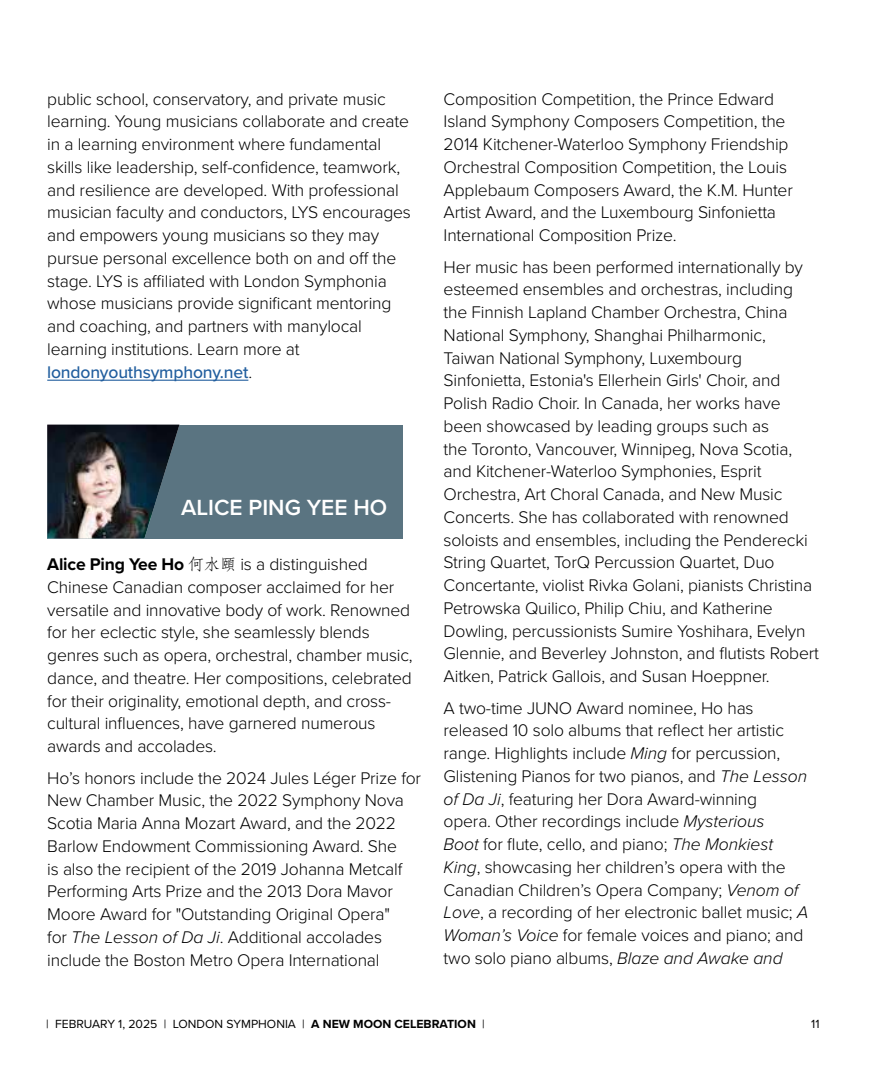
<style>
.page{position:relative;width:882px;height:1071px;background:#fff}
.page>*{position:absolute;margin:0;border:0;box-sizing:border-box;transform-origin:0 0}
.t1{font:600 22.75px "Proxima Nova";color:#fff}
.t2{font:300 17.5px/22.8px "Proxima Nova";letter-spacing:-.01em;color:#000}
.t3{font:12.25px "Proxima Nova";color:#000}
.s1{font-weight:500;color:#215e9e}
.s2{font-weight:700}
.s3{font-family:"Adobe Fangsong Std";font-weight:400;font-size:15.75px}
.s4{font-style:italic}
</style>
<div class="page">
<hr style="left:47px;top:380px;width:201px;height:1px;background:#215e9e">
<div style="left:47px;top:425px;width:356px;height:114px;background:#5a7481"></div>
<img style="left:47px;top:425px;width:132px;height:114px">
<p class="t2" style="left:47px;top:86px;width:365px">public school, conservatory, and private music learning. Young musicians collaborate and create in a learning environment where fundamental skills like leadership, self-confidence, teamwork, and resilience are developed. With professional musician faculty and conductors, LYS encourages and empowers young musicians so they may pursue personal excellence both on and off the stage. LYS is affiliated with London Symphonia whose musicians provide significant mentoring and coaching, and partners with manylocal learning institutions. Learn more at <span class="s1">londonyouthsymphony.net</span>.</p>
<h1 class="t1" style="left:181px;top:490px;width:208px">ALICE PING YEE HO</h1>
<p class="t2" style="left:47px;top:552px;width:367px"><span class="s2">Alice Ping Yee Ho</span> <span class="s3">何水頤</span> is a distinguished Chinese Canadian composer acclaimed for her versatile and innovative body of work. Renowned for her eclectic style, she seamlessly blends genres such as opera, orchestral, chamber music, dance, and theatre. Her compositions, celebrated for their originality, emotional depth, and cross&shy;cultural influences, have garnered numerous awards and accolades.</p>
<p class="t2" style="left:47px;top:766px;width:375px">Ho’s honors include the 2024 Jules Léger Prize for New Chamber Music, the 2022 Symphony Nova Scotia Maria Anna Mozart Award, and the 2022<br>Barlow Endowment Commissioning Award. She<br>is also the recipient of the 2019 Johanna Metcalf Performing Arts Prize and the 2013 Dora Mavor Moore Award for "Outstanding Original Opera"<br>for <span class="s4">The Lesson of Da Ji</span>. Additional accolades include the Boston Metro Opera International</p>
<p class="t2" style="left:444px;top:86px;width:351px">Composition Competition, the Prince Edward Island Symphony Composers Competition, the 2014 Kitchener-Waterloo Symphony Friendship Orchestral Composition Competition, the Louis Applebaum Composers Award, the K.M. Hunter Artist Award, and the Luxembourg Sinfonietta International Composition Prize.</p>
<p class="t2" style="left:444px;top:254px;width:377px">Her music has been performed internationally by esteemed ensembles and orchestras, including the Finnish Lapland Chamber Orchestra, China National Symphony, Shanghai Philharmonic, Taiwan National Symphony, Luxembourg Sinfonietta, Estonia's Ellerhein Girls' Choir, and Polish Radio Choir. In Canada, her works have been showcased by leading groups such as<br>the Toronto, Vancouver, Winnipeg, Nova Scotia, and Kitchener-Waterloo Symphonies, Esprit Orchestra, Art Choral Canada, and New Music Concerts. She has collaborated with renowned soloists and ensembles, including the Penderecki String Quartet, TorQ Percussion Quartet, Duo Concertante, violist Rivka Golani, pianists Christina Petrowska Quilico, Philip Chiu, and Katherine Dowling, percussionists Sumire Yoshihara, Evelyn Glennie, and Beverley Johnston, and flutists Robert Aitken, Patrick Gallois, and Susan Hoeppner.</p>
<p class="t2" style="left:444px;top:696px;width:366px">A two-time JUNO Award nominee, Ho has released 10 solo albums that reflect her artistic range. Highlights include <span class="s4">Ming</span> for percussion, Glistening Pianos for two pianos, and <span class="s4">The Lesson of Da Ji</span>, featuring her Dora Award-winning opera. Other recordings include <span class="s4">Mysterious<br>Boot</span> for flute, cello, and piano; <span class="s4">The Monkiest King</span>, showcasing her children’s opera with the Canadian Children’s Opera Company; <span class="s4">Venom of Love</span>, a recording of her electronic ballet music; <span class="s4">A Woman’s Voice</span> for female voices and piano; and two solo piano albums, <span class="s4">Blaze and Awake and</span></p>
<p class="t3" style="left:46px;top:1015px;width:440px">| FEBRUARY 1, 2025 | LONDON SYMPHONIA | <span class="s2">A NEW MOON CELEBRATION</span> |</p>
<p class="t3" style="left:811px;top:1015px;width:10px">11</p>
</div>
